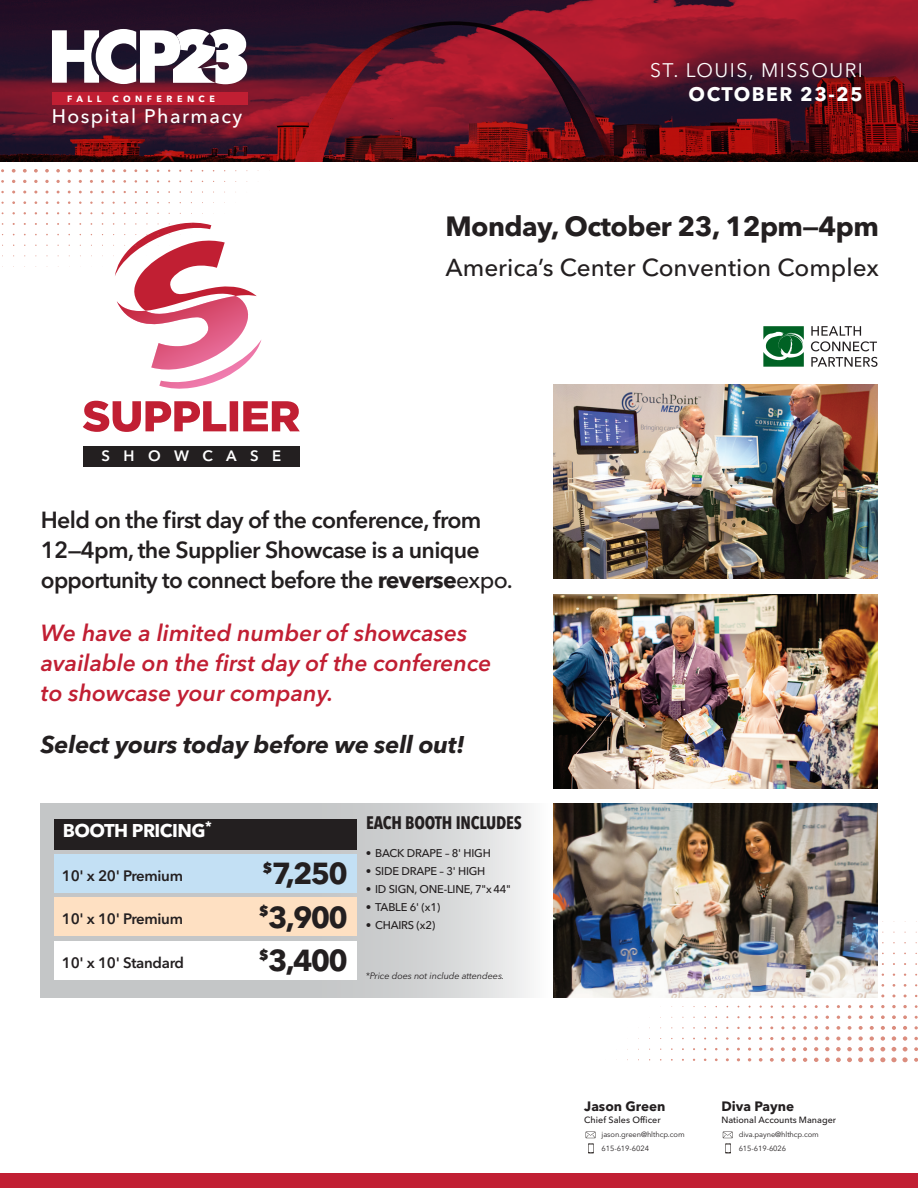
<style>
.page{position:relative;width:918px;height:1188px;background:#fff}
.page>*{position:absolute;margin:0;border:0;box-sizing:border-box;transform-origin:0 0}
.t1{font:700 30.15px/43.5px "Avenir Next LT Pro";letter-spacing:-.06em;color:#231f20;text-align:justify}
.t2{font:700 27.6px "Avenir Next LT Pro";letter-spacing:-.02em;color:#231f20}
.t3{font:500 24.3px "Avenir Next LT Pro";color:#231f20}
.t4{font:italic 700 24px "Avenir Next LT Pro";letter-spacing:-.01em;color:#231f20}
.t5{font:600 23.1px/30px "Avenir Next LT Pro";letter-spacing:-.03em;color:#231f20}
.t6{font:italic 600 23.1px/30px "Avenir Next LT Pro";color:#c11f33}
.t7{font:19.5px "Avenir Next LT Pro";letter-spacing:.075em;color:#fff}
.t8{font:500 19.5px "Avenir Next LT Pro";letter-spacing:.075em;color:#fff}
.t9{font:700 19.5px "Avenir Next LT Pro";letter-spacing:.075em;color:#fff}
.t10{font:700 18.45px "Avenir Next LT Pro";letter-spacing:-.03em;color:#fff}
.t11{font:700 condensed 18px "Avenir Next LT Pro";letter-spacing:-.01em;color:#231f20;scale:.96 1}
.t12{font:600 15px "Avenir Next LT Pro";letter-spacing:-.02em;color:#231f20}
.t13{font:600 15px "Avenir Next LT Pro";letter-spacing:.9em;color:#fff}
.t14{font:700 13.5px "Avenir Next LT Pro";color:#231f20}
.t15{font:500 11.25px "Avenir Next LT Pro";letter-spacing:-.02em;color:#231f20}
.t16{font:italic 9.15px "Avenir Next LT Pro";letter-spacing:-.01em;color:#231f20}
.t17{font:500 9px "Avenir Next LT Pro";color:#231f20}
.t18{font:700 9px "Avenir Next LT Pro";letter-spacing:.5em;color:#fff}
.t19{font:7.5px/13.5px "Avenir Next LT Pro";letter-spacing:-.01em;color:#231f20}
.s1{font-weight:700}
.s2{font-weight:500}
</style>
<div class="page">
<svg style="left:903px;top:1005px;width:4px;height:3px"></svg>
<svg style="left:892px;top:1005px;width:4px;height:3px"></svg>
<svg style="left:881px;top:1005px;width:4px;height:3px"></svg>
<svg style="left:903px;top:1015px;width:4px;height:4px"></svg>
<svg style="left:892px;top:1015px;width:4px;height:4px"></svg>
<svg style="left:881px;top:1015px;width:4px;height:4px"></svg>
<svg style="left:870px;top:1015px;width:4px;height:4px"></svg>
<svg style="left:903px;top:1026px;width:4px;height:4px"></svg>
<svg style="left:892px;top:1026px;width:4px;height:4px"></svg>
<svg style="left:881px;top:1026px;width:4px;height:4px"></svg>
<svg style="left:870px;top:1026px;width:4px;height:4px"></svg>
<svg style="left:859px;top:1026px;width:4px;height:4px"></svg>
<svg style="left:848px;top:1026px;width:3px;height:4px"></svg>
<svg style="left:837px;top:1026px;width:3px;height:4px"></svg>
<svg style="left:825px;top:1026px;width:4px;height:4px"></svg>
<svg style="left:814px;top:1026px;width:4px;height:4px"></svg>
<svg style="left:803px;top:1026px;width:4px;height:4px"></svg>
<svg style="left:914px;top:1037px;width:4px;height:3px"></svg>
<svg style="left:903px;top:1036px;width:4px;height:5px"></svg>
<svg style="left:892px;top:1036px;width:4px;height:5px"></svg>
<svg style="left:881px;top:1036px;width:4px;height:5px"></svg>
<svg style="left:870px;top:1036px;width:4px;height:5px"></svg>
<svg style="left:858px;top:1036px;width:5px;height:5px"></svg>
<svg style="left:847px;top:1036px;width:5px;height:5px"></svg>
<svg style="left:836px;top:1037px;width:4px;height:4px"></svg>
<svg style="left:825px;top:1037px;width:4px;height:3px"></svg>
<svg style="left:814px;top:1037px;width:4px;height:3px"></svg>
<svg style="left:803px;top:1037px;width:4px;height:3px"></svg>
<svg style="left:792px;top:1037px;width:4px;height:3px"></svg>
<svg style="left:781px;top:1037px;width:4px;height:3px"></svg>
<svg style="left:914px;top:1047px;width:4px;height:4px"></svg>
<svg style="left:880px;top:1047px;width:5px;height:4px"></svg>
<svg style="left:869px;top:1047px;width:5px;height:4px"></svg>
<svg style="left:858px;top:1047px;width:5px;height:4px"></svg>
<svg style="left:847px;top:1047px;width:5px;height:4px"></svg>
<svg style="left:836px;top:1047px;width:5px;height:4px"></svg>
<svg style="left:825px;top:1047px;width:5px;height:4px"></svg>
<svg style="left:814px;top:1047px;width:4px;height:4px"></svg>
<svg style="left:803px;top:1047px;width:4px;height:4px"></svg>
<svg style="left:792px;top:1047px;width:4px;height:4px"></svg>
<svg style="left:781px;top:1047px;width:4px;height:4px"></svg>
<svg style="left:770px;top:1047px;width:4px;height:4px"></svg>
<svg style="left:914px;top:1058px;width:4px;height:4px"></svg>
<svg style="left:891px;top:1047px;width:17px;height:15px"></svg>
<svg style="left:880px;top:1057px;width:5px;height:5px"></svg>
<svg style="left:869px;top:1057px;width:5px;height:5px"></svg>
<svg style="left:858px;top:1057px;width:5px;height:5px"></svg>
<svg style="left:847px;top:1057px;width:5px;height:5px"></svg>
<svg style="left:836px;top:1058px;width:5px;height:4px"></svg>
<svg style="left:825px;top:1058px;width:5px;height:4px"></svg>
<svg style="left:814px;top:1058px;width:4px;height:4px"></svg>
<svg style="left:803px;top:1058px;width:4px;height:4px"></svg>
<svg style="left:792px;top:1058px;width:4px;height:4px"></svg>
<svg style="left:781px;top:1058px;width:4px;height:4px"></svg>
<svg style="left:770px;top:1058px;width:4px;height:4px"></svg>
<svg style="left:759px;top:1058px;width:4px;height:4px"></svg>
<img style="left:554px;top:594px;width:324px;height:195px">
<img style="left:554px;top:384px;width:324px;height:195px">
<img style="left:553px;top:804px;width:325px;height:194px">
<div style="left:83px;top:446px;width:217px;height:20px;background:#231f20"></div>
<svg style="left:83px;top:401px;width:217px;height:31px"></svg>
<svg style="left:40px;top:804px;width:490px;height:194px;background:#d1d2d2"></svg>
<div style="left:54px;top:898px;width:303px;height:38px;background:#fee0c2"></div>
<div style="left:54px;top:941px;width:303px;height:39px;background:#fff"></div>
<div style="left:54px;top:854px;width:303px;height:39px;background:#c3e0f4"></div>
<div style="left:54px;top:819px;width:303px;height:30px;background:#231f20"></div>
<svg style="left:763px;top:326px;width:41px;height:41px"></svg>
<svg style="left:811px;top:357px;width:67px;height:10px"></svg>
<svg style="left:811px;top:326px;width:66px;height:25px"></svg>
<div style="left:0;top:1174px;width:918px;height:14px;background:#c11f33"></div>
<svg style="left:714px;top:1132px;width:72px;height:42px"></svg>
<svg style="left:585px;top:1132px;width:10px;height:22px"></svg>
<svg style="left:113px;top:222px;width:148px;height:167px"></svg>
<svg style="left:23px;top:180px;width:4px;height:3px"></svg>
<svg style="left:34px;top:180px;width:4px;height:3px"></svg>
<svg style="left:45px;top:180px;width:4px;height:3px"></svg>
<svg style="left:56px;top:180px;width:4px;height:3px"></svg>
<svg style="left:12px;top:169px;width:4px;height:4px"></svg>
<svg style="left:23px;top:169px;width:4px;height:4px"></svg>
<svg style="left:34px;top:169px;width:4px;height:4px"></svg>
<svg style="left:45px;top:169px;width:4px;height:4px"></svg>
<svg style="left:56px;top:169px;width:4px;height:3px"></svg>
<svg style="left:67px;top:169px;width:4px;height:3px"></svg>
<svg style="left:1px;top:0;width:917px;height:162px;background:#641323"></svg>
<div style="left:52px;top:92px;width:196px;height:12px;background:#c11f33"></div>
<svg style="left:52px;top:29px;width:128px;height:91px"></svg>
<svg style="left:167px;top:9px;width:80px;height:79px"></svg>
<p class="t18" style="left:67px;top:94px;width:149px">FALL CONFERENCE</p>
<p class="t8" style="left:52px;top:104px;width:192px">Hospital Pharmacy</p>
<p class="t13" style="left:101px;top:447px;width:181px">SHOWCASE</p>
<p class="t7" style="left:650px;top:59px;width:214px">ST. LOUIS, MISSOURI</p>
<p class="t9" style="left:689px;top:82px;width:176px">OCTOBER 23-25</p>
<p class="t2" style="left:445px;top:210px;width:435px">Monday, October 23, 12pm—4pm</p>
<p class="t3" style="left:445px;top:253px;width:435px">America’s Center Convention Complex</p>
<p class="t5" style="left:41px;top:505px;width:473px">Held on the first day of the conference, from<br>12—4pm, the Supplier Showcase is a unique opportunity to connect before the <span class="s1">reverse</span><span class="s2">expo.</span></p>
<p class="t6" style="left:41px;top:617px;width:452px">We have a limited number of showcases available on the first day of the conference to showcase your company.</p>
<p class="t4" style="left:41px;top:730px;width:426px">Select yours today before we sell out!</p>
<p class="t10" style="left:63px;top:819px;width:150px">BOOTH PRICING<sup>*</sup></p>
<p class="t12" style="left:62px;top:867px;width:123px">10' x 20' Premium</p>
<p class="t12" style="left:62px;top:910px;width:123px">10' x 10' Premium</p>
<p class="t12" style="left:62px;top:954px;width:124px">10' x 10' Standard</p>
<h1 class="t1" style="left:259px;top:852px;width:90px"><sup>$</sup>7,250 <sup>$</sup>3,900 <sup>$</sup>3,400</h1>
<p class="t11" style="left:366px;top:811px;width:164px">EACH BOOTH INCLUDES</p>
<p class="t15" style="left:366px;top:846px;width:127px">• BACK DRAPE – 8' HIGH</p>
<p class="t15" style="left:366px;top:864px;width:121px">• SIDE DRAPE – 3' HIGH</p>
<p class="t15" style="left:366px;top:882px;width:147px">• ID SIGN, ONE-LINE, 7"x 44"</p>
<p class="t15" style="left:366px;top:900px;width:76px">• TABLE 6' (x1)</p>
<p class="t15" style="left:366px;top:918px;width:71px">• CHAIRS (x2)</p>
<p class="t16" style="left:366px;top:971px;width:140px">*Price does not include attendees.</p>
<p class="t14" style="left:584px;top:1098px;width:83px">Jason Green</p>
<p class="t17" style="left:584px;top:1115px;width:78px">Chief Sales Officer</p>
<p class="t19" style="left:602px;top:1128px;width:85px">jason.green@hlthcp.com<br>615-619-6024</p>
<p class="t14" style="left:721px;top:1098px;width:74px">Diva Payne</p>
<p class="t17" style="left:721px;top:1115px;width:116px">National Accounts Manager</p>
<p class="t19" style="left:739px;top:1128px;width:82px">diva.payne@hlthcp.com<br>615-619-6026</p>
</div>
